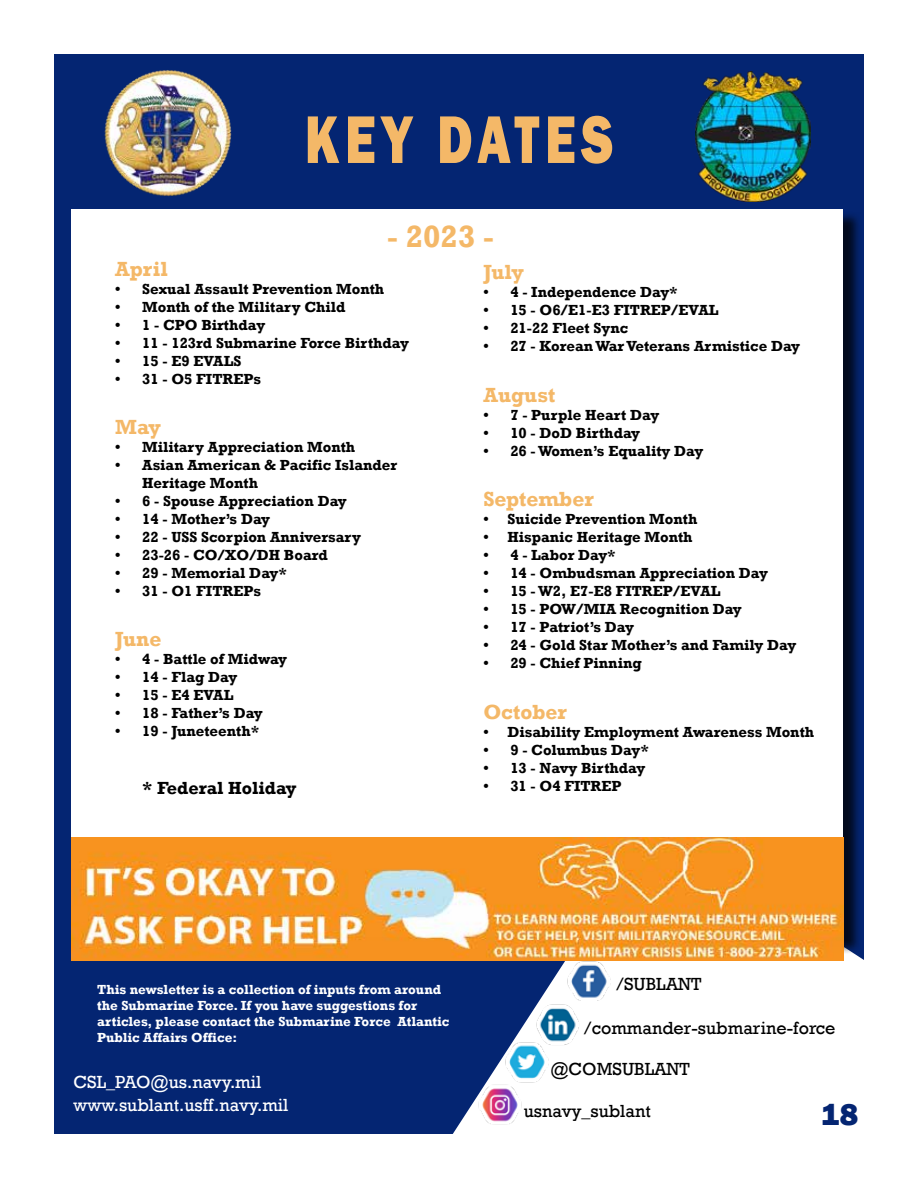
<style>
.page{position:relative;width:918px;height:1188px;background:#fff}
.page>*{position:absolute;margin:0;border:0;box-sizing:border-box;transform-origin:0 0}
.t1{font:800 69.75px "Franklin Gothic";letter-spacing:.11em;color:#f4b868;scale:.75 1}
.t2{font:700 31.5px "Rockwell";color:#f4b868}
.t3{font:800 31.5px "Franklin Gothic";color:#042572}
.t4{font:700 21px "Rockwell";color:#f4b868}
.t5{font:18px "Rockwell";color:#000}
.t6{font:18px/22.5px "Rockwell";color:#fff}
.t7{font:700 18px "Rockwell";color:#000}
.t8{font:700 15px/18px "Rockwell";color:#000}
.t9{font:700 13.5px/16.2px "Rockwell";color:#fff}
</style>
<div class="page">
<div style="left:54px;top:54px;width:810px;height:1080px;background:#042572"></div>
<img style="left:547px;top:960px;width:47px;height:39px">
<img style="left:512px;top:999px;width:82px;height:43px">
<img style="left:491px;top:1042px;width:103px;height:32px">
<img style="left:453px;top:1074px;width:141px;height:60px">
<div style="left:594px;top:955px;width:270px;height:179px;background:#fff"></div>
<div style="left:74px;top:211px;width:788px;height:744px;background:#000;opacity:.75"></div>
<div style="left:71px;top:209px;width:772px;height:727px;background:#fff"></div>
<img style="left:695px;top:72px;width:116px;height:129px">
<img style="left:104px;top:70px;width:128px;height:127px">
<img style="left:71px;top:838px;width:772px;height:122px">
<h1 class="t1" style="left:305px;top:94px;width:413px">KEY DATES</h1>
<h2 class="t2" style="left:387px;top:217px;width:108px">- 2023 -</h2>
<h3 class="t4" style="left:115px;top:256px;width:54px">April</h3>
<p class="t8" style="left:115px;top:280px;width:271px">• Sexual Assault Prevention Month</p>
<p class="t8" style="left:115px;top:298px;width:232px">• Month of the Military Child</p>
<p class="t8" style="left:115px;top:316px;width:152px">• 1 - CPO Birthday</p>
<p class="t8" style="left:115px;top:334px;width:295px">• 11 - 123rd Submarine Force Birthday</p>
<p class="t8" style="left:115px;top:352px;width:128px">• 15 - E9 EVALS</p>
<p class="t8" style="left:115px;top:370px;width:147px">• 31 - O5 FITREPs</p>
<h3 class="t4" style="left:115px;top:414px;width:47px">May</h3>
<p class="t8" style="left:115px;top:438px;width:242px">• Military Appreciation Month</p>
<p class="t8" style="left:142px;top:456px;width:256px;text-indent:-27px">• Asian American &amp; Pacific Islander<br>Heritage Month</p>
<p class="t8" style="left:115px;top:492px;width:233px">• 6 - Spouse Appreciation Day</p>
<p class="t8" style="left:115px;top:510px;width:156px">• 14 - Mother’s Day</p>
<p class="t8" style="left:115px;top:528px;width:247px">• 22 - USS Scorpion Anniversary</p>
<p class="t8" style="left:115px;top:546px;width:214px">• 23-26 - CO/XO/DH Board</p>
<p class="t8" style="left:115px;top:564px;width:173px">• 29 - Memorial Day*</p>
<p class="t8" style="left:115px;top:582px;width:147px">• 31 - O1 FITREPs</p>
<h3 class="t4" style="left:115px;top:627px;width:48px">June</h3>
<p class="t8" style="left:115px;top:650px;width:173px">• 4 - Battle of Midway</p>
<p class="t8" style="left:115px;top:668px;width:124px">• 14 - Flag Day</p>
<p class="t8" style="left:115px;top:686px;width:120px">• 15 - E4 EVAL</p>
<p class="t8" style="left:115px;top:704px;width:149px">• 18 - Father’s Day</p>
<p class="t8" style="left:115px;top:722px;width:146px">• 19 - Juneteenth*</p>
<p class="t7" style="left:142px;top:777px;width:156px">* Federal Holiday</p>
<h3 class="t4" style="left:483px;top:260px;width:42px">July</h3>
<p class="t8" style="left:483px;top:283px;width:196px">• 4 - Independence Day*</p>
<p class="t8" style="left:483px;top:301px;width:237px">• 15 - O6/E1-E3 FITREP/EVAL</p>
<p class="t8" style="left:483px;top:319px;width:146px">• 21-22 Fleet Sync</p>
<p class="t8" style="left:483px;top:337px;width:318px">• 27 - Korean War Veterans Armistice Day</p>
<h3 class="t4" style="left:483px;top:382px;width:73px">August</h3>
<p class="t8" style="left:483px;top:406px;width:177px">• 7 - Purple Heart Day</p>
<p class="t8" style="left:483px;top:424px;width:158px">• 10 - DoD Birthday</p>
<p class="t8" style="left:483px;top:442px;width:222px">• 26 - Women’s Equality Day</p>
<h3 class="t4" style="left:483px;top:486px;width:112px">September</h3>
<p class="t8" style="left:483px;top:510px;width:216px">• Suicide Prevention Month</p>
<p class="t8" style="left:483px;top:528px;width:211px">• Hispanic Heritage Month</p>
<p class="t8" style="left:483px;top:546px;width:134px">• 4 - Labor Day*</p>
<p class="t8" style="left:483px;top:564px;width:286px">• 14 - Ombudsman Appreciation Day</p>
<p class="t8" style="left:483px;top:582px;width:239px">• 15 - W2, E7-E8 FITREP/EVAL</p>
<p class="t8" style="left:483px;top:600px;width:260px">• 15 - POW/MIA Recognition Day</p>
<p class="t8" style="left:483px;top:618px;width:152px">• 17 - Patriot’s Day</p>
<p class="t8" style="left:483px;top:636px;width:315px">• 24 - Gold Star Mother’s and Family Day</p>
<p class="t8" style="left:483px;top:654px;width:160px">• 29 - Chief Pinning</p>
<h3 class="t4" style="left:483px;top:699px;width:85px">October</h3>
<p class="t8" style="left:483px;top:722px;width:332px">• Disability Employment Awareness Month</p>
<p class="t8" style="left:483px;top:740px;width:167px">• 9 - Columbus Day*</p>
<p class="t8" style="left:483px;top:758px;width:163px">• 13 - Navy Birthday</p>
<p class="t8" style="left:483px;top:776px;width:140px">• 31 - O4 FITREP</p>
<p class="t9" style="left:97px;top:981px;width:354px">This newsletter is a collection of inputs from around the Submarine Force. If you have suggestions for articles, please contact the Submarine Force Atlantic Public Affairs Office:</p>
<p class="t6" style="left:74px;top:1071px;width:216px">CSL_PAO@us.navy.mil www.sublant.usff.navy.mil</p>
<p class="t5" style="left:616px;top:974px;width:87px">/SUBLANT</p>
<p class="t5" style="left:584px;top:1017px;width:253px">/commander-submarine-force</p>
<p class="t5" style="left:550px;top:1058px;width:141px">@COMSUBLANT</p>
<p class="t5" style="left:524px;top:1101px;width:128px">usnavy_sublant</p>
<h2 class="t3" style="left:821px;top:1094px;width:39px">18</h2>
</div>
